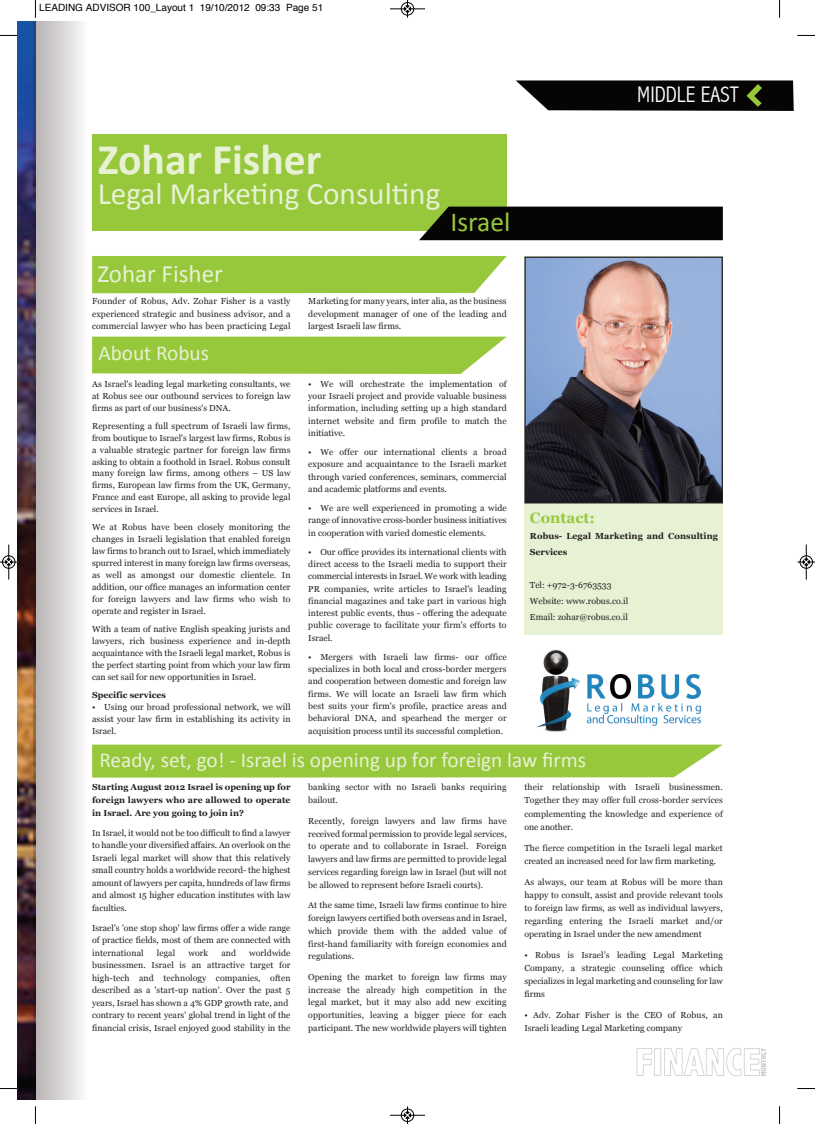
<style>
.page{position:relative;width:815px;height:1124px;background:#fff}
.page>*{position:absolute;margin:0;border:0;box-sizing:border-box;transform-origin:0 0}
.t1{font:700 43.75px "Calibri";color:#e7f1d4}
.t2{font:31.25px "Calibri";color:#e7f1d4}
.t3{font:27.5px "Calibri";color:#97c83c}
.t4{font:25px "Calibri";color:#e7f1d4}
.t5{font:300 condensed 22.5px "Abadi";color:#fff}
.t6{font:21.25px "Calibri";color:#e7f1d4}
.t7{font:700 15px "Georgia";color:#97c83c}
.t8{font:10px "Helvetica";color:#000}
.t9{font:8.75px/11.9px "Georgia";color:#231f20;text-align:justify}
.t10{font:700 8.75px/12.5px "Georgia";letter-spacing:.005em;color:#231f20}
</style>
<div class="page">
<img style="left:18px;top:21px;width:64px;height:1077px">
<svg style="left:516px;top:80px;width:278px;height:31px;background:#1e1d1a"></svg>
<img style="left:637px;top:1048px;width:79px;height:27px">
<svg style="left:92px;top:744px;width:631px;height:33px;background:#9ccb47"></svg>
<div style="left:92px;top:256px;width:415px;height:37px;background:#97c83c"></div>
<svg style="left:92px;top:336px;width:415px;height:38px;background:#9fcc4b"></svg>
<div style="left:92px;top:135px;width:415px;height:96px;background:#97c83c"></div>
<div style="left:524px;top:256px;width:199px;height:378px;background:#e7f1d4"></div>
<img style="left:536px;top:650px;width:165px;height:82px">
<svg style="left:419px;top:206px;width:304px;height:34px;background:#12130a"></svg>
<img style="left:526px;top:258px;width:195px;height:243px">
<div style="left:524px;top:256px;width:199px;height:247px;border:1px solid #231f20"></div>
<img style="left:33px;top:21px;width:2px;height:1077px">
<svg style="left:35px;top:0;width:1px;height:18px"></svg>
<svg style="left:0;top:35px;width:18px;height:1px"></svg>
<svg style="left:779px;top:0;width:1px;height:18px"></svg>
<svg style="left:797px;top:35px;width:18px;height:1px"></svg>
<svg style="left:35px;top:1106px;width:1px;height:17px"></svg>
<svg style="left:0;top:1087px;width:18px;height:2px"></svg>
<svg style="left:779px;top:1106px;width:1px;height:17px"></svg>
<svg style="left:797px;top:1088px;width:18px;height:1px"></svg>
<div style="left:401px;top:2px;width:13px;height:14px;border:1px solid #fff;border-radius:50%"></div>
<hr style="left:390px;top:9px;width:35px;height:1px;background:#000">
<div style="left:401px;top:2px;width:13px;height:13px;border:1px solid #000;border-radius:50%"></div>
<svg style="left:404px;top:0;width:7px;height:18px"></svg>
<hr style="left:390px;top:1114px;width:35px;height:1px;background:#000">
<div style="left:401px;top:1108px;width:13px;height:13px;border:1px solid #000;border-radius:50%"></div>
<svg style="left:404px;top:1106px;width:7px;height:17px"></svg>
<hr style="left:9px;top:544px;width:1px;height:35px;background:#000">
<div style="left:2px;top:555px;width:13px;height:13px;border:1px solid #000;border-radius:50%"></div>
<svg style="left:0;top:558px;width:18px;height:7px"></svg>
<hr style="left:806px;top:544px;width:1px;height:35px;background:#000">
<div style="left:800px;top:555px;width:13px;height:13px;border:1px solid #000;border-radius:50%"></div>
<svg style="left:798px;top:558px;width:17px;height:7px"></svg>
<p class="t8" style="left:39px;top:4px;width:286px">LEADING ADVISOR 100_Layout 1 19/10/2012 09:33 Page 51</p>
<h1 class="t1" style="left:98px;top:133px;width:225px">Zohar Fisher</h1>
<h2 class="t2" style="left:98px;top:174px;width:344px">Legal Marketing Consulting</h2>
<h3 class="t3" style="left:451px;top:205px;width:61px">Israel</h3>
<h3 class="t4" style="left:98px;top:258px;width:127px">Zohar Fisher</h3>
<p class="t9" style="left:92px;top:295px;width:200px;line-height:12.5px">Founder of Robus, Adv. Zohar Fisher is a vastly experienced strategic and business advisor, and a commercial lawyer who has been practicing Legal</p>
<p class="t9" style="left:308px;top:295px;width:200px;line-height:12.5px">Marketing for many years, inter alia, as the business development manager of one of the leading and largest Israeli law firms.</p>
<h3 class="t6" style="left:98px;top:340px;width:112px">About Robus</h3>
<p class="t9" style="left:92px;top:378px;width:200px">As Israel's leading legal marketing consultants, we at Robus see our outbound services to foreign law firms as part of our business's DNA.</p>
<p class="t9" style="left:92px;top:420px;width:200px">Representing a full spectrum of Israeli law firms, from boutique to Israel's largest law firms, Robus is a valuable strategic partner for foreign law firms asking to obtain a foothold in Israel. Robus consult many foreign law firms, among others – US law firms, European law firms from the UK, Germany, France and east Europe, all asking to provide legal services in Israel.</p>
<p class="t9" style="left:92px;top:521px;width:200px">We at Robus have been closely monitoring the changes in Israeli legislation that enabled foreign law firms to branch out to Israel, which immediately spurred interest in many foreign law firms overseas, as well as amongst our domestic clientele. In addition, our office manages an information center for foreign lawyers and law firms who wish to operate and register in Israel.</p>
<p class="t9" style="left:92px;top:623px;width:200px">With a team of native English speaking jurists and lawyers, rich business experience and in-depth acquaintance with the Israeli legal market, Robus is the perfect starting point from which your law firm can set sail for new opportunities in Israel.</p>
<p class="t10" style="left:92px;top:688px;width:75px">Specific services</p>
<p class="t9" style="left:92px;top:700px;width:200px">• Using our broad professional network, we will assist your law firm in establishing its activity in Israel.</p>
<p class="t9" style="left:308px;top:377px;width:200px;line-height:12.2px">• We will orchestrate the implementation of your Israeli project and provide valuable business information, including setting up a high standard internet website and firm profile to match the initiative.</p>
<p class="t9" style="left:308px;top:446px;width:200px;line-height:12.2px">• We offer our international clients a broad exposure and acquaintance to the Israeli market through varied conferences, seminars, commercial and academic platforms and events.</p>
<p class="t9" style="left:308px;top:501px;width:200px;line-height:12.2px">• We are well experienced in promoting a wide range of innovative cross-border business initiatives in cooperation with varied domestic elements.</p>
<p class="t9" style="left:308px;top:545px;width:200px;line-height:12.2px">• Our office provides its international clients with direct access to the Israeli media to support their commercial interests in Israel. We work with leading PR companies, write articles to Israel's leading financial magazines and take part in various high interest public events, thus - offering the adequate public coverage to facilitate your firm's efforts to Israel.</p>
<p class="t9" style="left:308px;top:650px;width:200px;line-height:12.2px">• Mergers with Israeli law firms- our office specializes in both local and cross-border mergers and cooperation between domestic and foreign law firms. We will locate an Israeli law firm which best suits your firm's profile, practice areas and behavioral DNA, and spearhead the merger or acquisition process until its successful completion.</p>
<h3 class="t5" style="left:637px;top:82px;width:103px">MIDDLE EAST</h3>
<h3 class="t7" style="left:530px;top:509px;width:66px">Contact:</h3>
<p class="t10" style="left:530px;top:527px;width:189px;line-height:16.2px">Robus- Legal Marketing and Consulting<br>Services</p>
<p class="t9" style="left:530px;top:576px;width:100px;line-height:16.2px;text-align:left">Tel: +972-3-6763533<br>Website: www.robus.co.il<br>Email: zohar@robus.co.il</p>
<h3 class="t6" style="left:99px;top:746px;width:488px">Ready, set, go! - Israel is opening up for foreign law firms</h3>
<p class="t10" style="left:92px;top:781px;width:200px;text-align:justify">Starting August 2012 Israel is opening up for foreign lawyers who are allowed to operate in Israel. Are you going to join in?</p>
<p class="t9" style="left:92px;top:826px;width:200px;line-height:12.5px">In Israel, it would not be too difficult to find a lawyer to handle your diversified affairs. An overlook on the Israeli legal market will show that this relatively small country holds a worldwide record- the highest amount of lawyers per capita, hundreds of law firms and almost 15 higher education institutes with law faculties.</p>
<p class="t9" style="left:92px;top:921px;width:200px;line-height:12.5px">Israel's 'one stop shop' law firms offer a wide range of practice fields, most of them are connected with international</p>
<p class="t9" style="left:308px;top:780px;width:200px;line-height:12.8px">banking sector with no Israeli banks requiring bailout.</p>
<p class="t9" style="left:308px;top:814px;width:200px;line-height:12.8px">Recently, foreign lawyers and law firms have received formal permission to provide legal services, to operate and to collaborate in Israel. Foreign lawyers and law firms are permitted to provide legal services regarding foreign law in Israel (but will not be allowed to represent before Israeli courts).</p>
<p class="t9" style="left:308px;top:898px;width:200px;line-height:12.8px">At the same time, Israeli law firms continue to hire foreign lawyers certified both overseas and in Israel, which provide them with the added value of first-hand familiarity with foreign economies and regulations.</p>
<p class="t9" style="left:308px;top:970px;width:200px;line-height:12.8px">Opening the market to foreign law firms may increase the already high competition in the legal market, but it may also add new exciting opportunities, leaving a bigger piece for each participant. The new worldwide players will tighten</p>
<p class="t9" style="left:524px;top:780px;width:200px;line-height:13px">their relationship with Israeli businessmen.<br>Together they may offer full cross-border services complementing the knowledge and experience of one another.</p>
<p class="t9" style="left:524px;top:840px;width:200px;line-height:13px">The fierce competition in the Israeli legal market created an increased need for law firm marketing.</p>
<p class="t9" style="left:524px;top:875px;width:200px;line-height:13px">As always, our team at Robus will be more than happy to consult, assist and provide relevant tools to foreign law firms, as well as individual lawyers, regarding entering the Israeli market and/or operating in Israel under the new amendment</p>
<p class="t9" style="left:524px;top:948px;width:200px;line-height:13px">• Robus is Israel’s leading Legal Marketing Company, a strategic counseling office which specializes in legal marketing and counseling for law firms</p>
<p class="t9" style="left:524px;top:1008px;width:200px;line-height:13px">• Adv. Zohar Fisher is the CEO of Robus, an<br>Israeli leading Legal Marketing company</p>
<p class="t9" style="left:92px;top:946px;width:200px;line-height:12.5px;text-align:left;text-indent:157px">worldwide businessmen. Israel is an attractive target for high-tech and technology companies, often described as a 'start-up nation'. Over the past 5 years, Israel has shown a 4% GDP growth rate, and contrary to recent years' global trend in light of the financial crisis, Israel enjoyed good stability in the</p>
<p class="t9" style="left:157px;top:946px;width:20px">legal</p>
<p class="t9" style="left:188px;top:946px;width:21px">work</p>
<p class="t9" style="left:221px;top:946px;width:16px">and</p>
</div>
